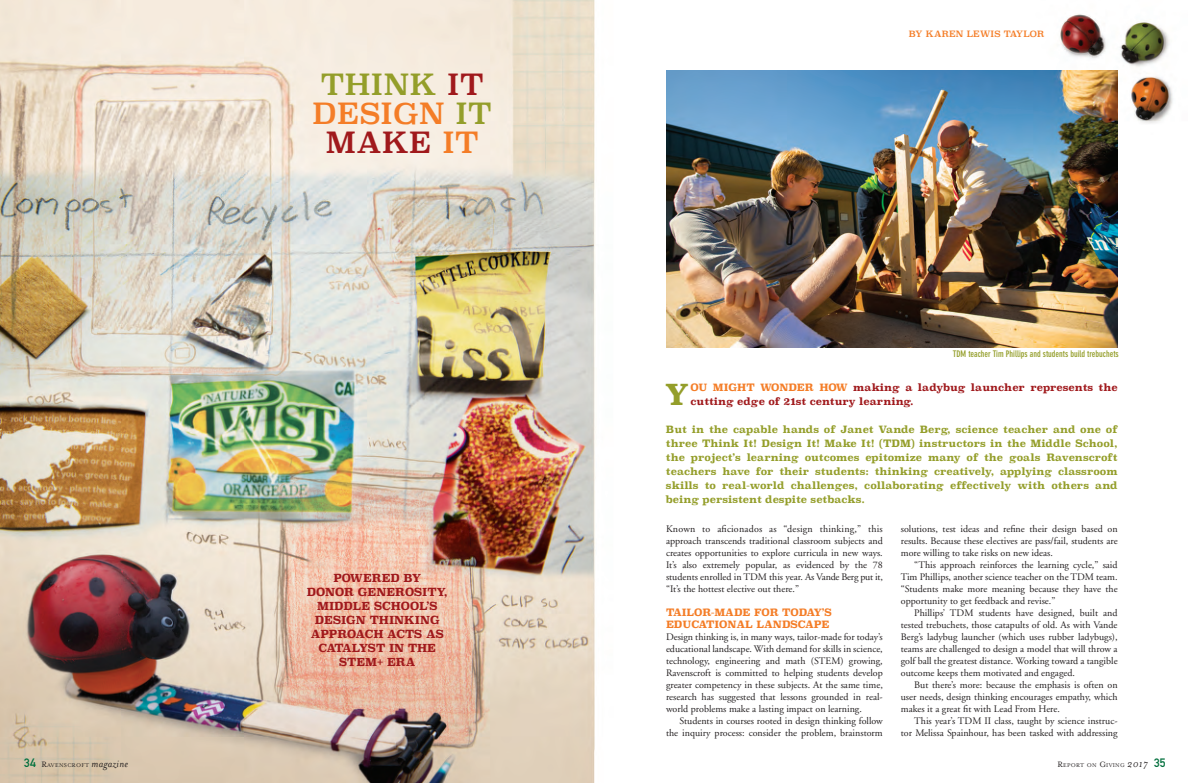
<style>
.page{position:relative;width:1188px;height:783px;background:#fff}
.page>*{position:absolute;margin:0;border:0;box-sizing:border-box;transform-origin:0 0}
.t1{font:700 28.8px "Superclarendon";color:#949e2a}
.t2{font:28.6px "Superclarendon";letter-spacing:.02em;color:#f47d27}
.t3{font:28.6px "Superclarendon";letter-spacing:.02em;color:#949e2a}
.t4{font:28.6px "Superclarendon";letter-spacing:.02em;color:#a0191c}
.t5{font:700 11px/14px "Superclarendon";color:#a0191c;text-align:center}
.t6{font:10px/12px "Adobe Garamond";color:#231f20;text-align:justify}
.t7{font:700 10px/14px "Superclarendon";color:#949e2a;text-align:justify}
.t8{font:700 10px/14px "Superclarendon";color:#a0191c}
.t9{font:700 10px/12px "Superclarendon";color:#f47d27}
.t10{font:700 condensed 9px "DIN Neuzeit Grotesk";color:#949e2a}
.t11{font:8.6px "Superclarendon";letter-spacing:.02em;color:#f47d27}
.t12{font:6.3px "Mrs Eaves Roman";letter-spacing:.045em;color:#231f20}
.s1{color:#a0191c}
.s2{color:#949e2a}
.s3{color:#f47d27}
.s4{font-family:"DIN Mittelschrift";font-size:12px;color:#006f3c}
.s5{font-size:9px}
.s6{font-family:"Mrs Eaves";font-style:italic;font-size:12px}
.s7{font-family:"Mrs Eaves";font-style:italic;font-size:11px}
</style>
<div class="page">
<img style="left:0;top:0;width:1173px;height:783px">
<img style="left:666px;top:70px;width:452px;height:277px">
<p class="t3" style="left:321px;top:66px;width:164px">THINK <span class="s1">IT</span></p>
<p class="t2" style="left:313px;top:94px;width:181px">DESIGN <span class="s2">IT</span></p>
<p class="t4" style="left:326px;top:123px;width:154px">MAKE <span class="s3">IT</span></p>
<p class="t5" style="left:307px;top:572px;width:143px">POWERED BY<br>DONOR GENEROSITY,<br>MIDDLE SCHOOL’S<br>DESIGN THINKING<br>APPROACH ACTS AS<br>CATALYST IN THE<br>STEM+ ERA</p>
<p class="t11" style="left:909px;top:28px;width:137px">BY KAREN LEWIS TAYLOR</p>
<p class="t10" style="left:953px;top:348px;width:168px">TDM teacher Tim Phillips and students build trebuchets</p>
<p class="t1" style="left:665px;top:373px;width:25px">Y</p>
<p class="t8" style="left:690px;top:381px;width:429px"><span class="s3">OU MIGHT WONDER HOW</span> making a ladybug launcher represents the cutting edge of 21st century learning.</p>
<p class="t7" style="left:666px;top:423px;width:453px">But in the capable hands of Janet Vande Berg, science teacher and one of three Think It! Design It! Make It! (TDM) instructors in the Middle School, the project’s learning outcomes epitomize many of the goals Ravenscroft teachers have for their students: thinking creatively, applying classroom skills to real-world challenges, collaborating effectively with others and being persistent despite setbacks.</p>
<p class="t6" style="left:666px;top:523px;width:218px">Known to aficionados as “design thinking,” this approach transcends traditional classroom subjects and creates opportunities to explore curricula in new ways.<br>It’s also extremely popular, as evidenced by the 78 students enrolled in TDM this year. As Vande Berg put it, “It’s the hottest elective out there.”</p>
<p class="t9" style="left:666px;top:607px;width:167px">TAILOR-MADE FOR TODAY’S<br>EDUCATIONAL LANDSCAPE</p>
<p class="t6" style="left:666px;top:631px;width:218px">Design thinking is, in many ways, tailor-made for today’s educational landscape. With demand for skills in science, technology, engineering and math (STEM) growing, Ravenscroft is committed to helping students develop greater competency in these subjects. At the same time, research has suggested that lessons grounded in real&shy;world problems make a lasting impact on learning.</p>
<p class="t6" style="left:666px;top:715px;width:218px;text-align:right">Students in courses rooted in design thinking follow the inquiry process: consider the problem, brainstorm</p>
<p class="t6" style="left:901px;top:523px;width:218px">solutions, test ideas and refine their design based on results. Because these electives are pass/fail, students are more willing to take risks on new ideas.</p>
<p class="t6" style="left:901px;top:559px;width:218px;text-indent:14px">“This approach reinforces the learning cycle,” said Tim Phillips, another science teacher on the TDM team. “Students make more meaning because they have the opportunity to get feedback and revise.”</p>
<p class="t6" style="left:901px;top:607px;width:218px;text-indent:14px">Phillips’ TDM students have designed, built and tested trebuchets, those catapults of old. As with Vande Berg’s ladybug launcher (which uses rubber ladybugs), teams are challenged to design a model that will throw a golf ball the greatest distance. Working toward a tangible outcome keeps them motivated and engaged.</p>
<p class="t6" style="left:901px;top:679px;width:218px;text-indent:14px">But there’s more: because the emphasis is often on user needs, design thinking encourages empathy, which makes it a great fit with Lead From Here.</p>
<p class="t6" style="left:901px;top:715px;width:218px;text-align:right">This year’s TDM II class, taught by science instruc&shy;tor Melissa Spainhour, has been tasked with addressing</p>
<p class="t12" style="left:24px;top:762px;width:106px"><span class="s4">34</span> <span class="s5">R</span>AVENSCROFT <span class="s6">magazine</span></p>
<p class="t12" style="left:1057px;top:762px;width:110px"><span class="s5">R</span>EPORT ON <span class="s5">G</span>IVING <span class="s7">2017</span> <span class="s4">35</span></p>
</div>
